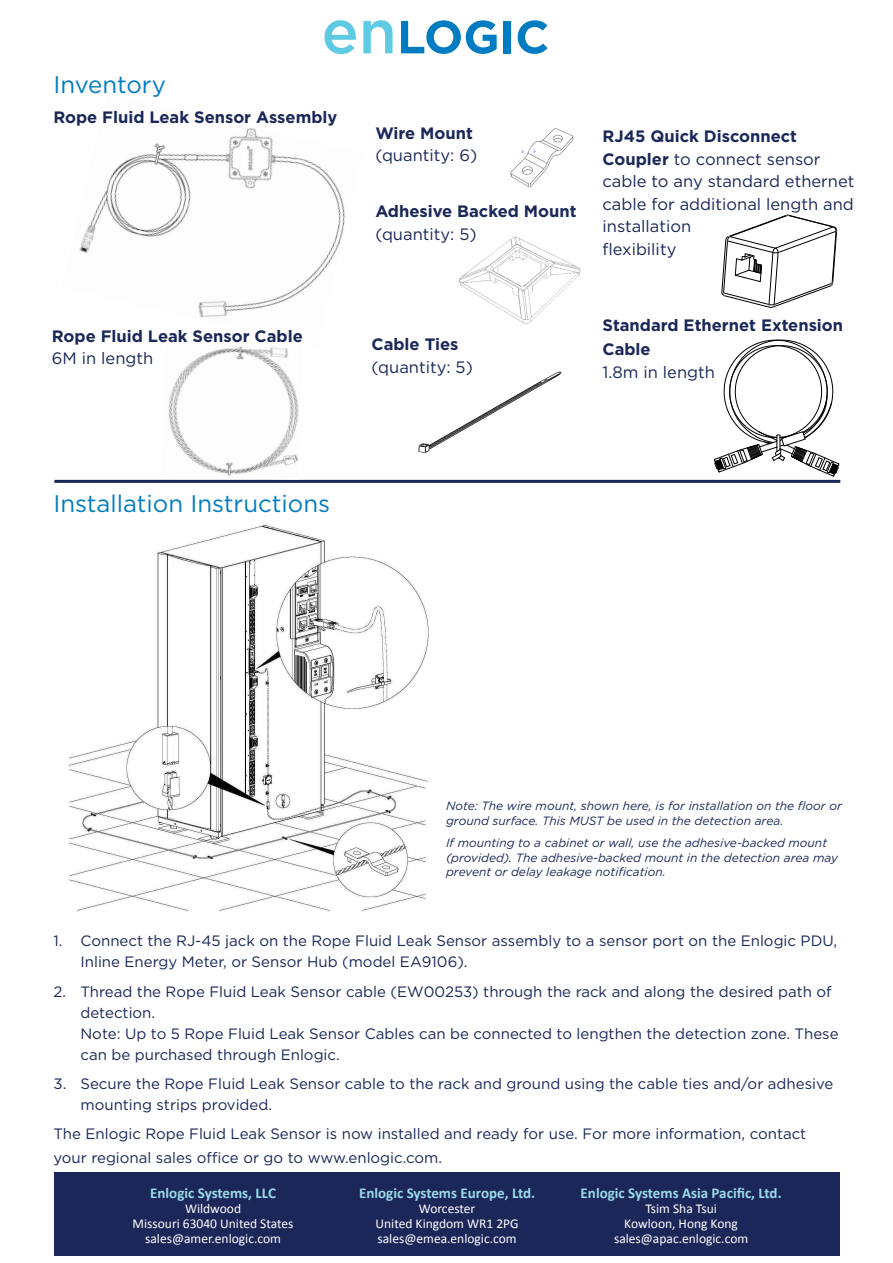
<style>
.page{position:relative;width:893px;height:1263px;background:#fff}
.page>*{position:absolute;margin:0;border:0;box-sizing:border-box;transform-origin:0 0}
.Header_1{font:24px "Gotham";color:#007cc2}
.Header_1-2{font:16.5px/22.5px "Gotham";color:#1a2758}
.Header_1-3{font:700 16.5px/22.5px "Gotham";color:#1a2758}
.CoverBodyText{font:15px/21px "Gotham";color:#1a2758}
.t1{font:700 15px "Calibri";color:#9cdaeb}
.t2{font:13.5px/15px "Calibri";color:#fff;text-align:center}
.ProductsListCover{font:italic 12px/14.4px "Gotham";color:#1a2758}
.s1{font-weight:400}
.s2{font-weight:700}
</style>
<div class="page">
<div style="left:54px;top:1172px;width:785px;height:84px;background:#1a2758"></div>
<svg style="left:324px;top:20px;width:32px;height:34px"></svg>
<svg style="left:363px;top:20px;width:29px;height:33px"></svg>
<svg style="left:401px;top:20px;width:96px;height:34px"></svg>
<div style="left:504px;top:21px;width:7px;height:32px;background:#007cc2"></div>
<svg style="left:518px;top:20px;width:30px;height:34px"></svg>
<img style="left:69px;top:524px;width:360px;height:388px">
<img style="left:459px;top:236px;width:122px;height:88px">
<img style="left:510px;top:128px;width:64px;height:60px">
<img style="left:418px;top:371px;width:144px;height:82px">
<hr style="left:54px;top:480px;width:786px;height:3px;background:#1a2758">
<img style="left:79px;top:128px;width:266px;height:190px">
<img style="left:162px;top:346px;width:140px;height:134px">
<svg style="left:722px;top:215px;width:115px;height:93px"></svg>
<svg style="left:714px;top:340px;width:126px;height:137px"></svg>
<p class="Header_1" style="left:53px;top:69px;width:114px">Inventory</p>
<p class="Header_1-3" style="left:53px;top:106px;width:286px">Rope Fluid Leak Sensor Assembly</p>
<p class="Header_1-3" style="left:52px;top:324px;width:252px">Rope Fluid Leak Sensor Cable<br><span class="s1">6M in length</span></p>
<p class="Header_1-2" style="left:375px;top:121px;width:103px"><span class="s2">Wire Mount </span>(quantity: 6)</p>
<p class="Header_1-3" style="left:375px;top:200px;width:203px">Adhesive Backed Mount <span class="s1">(quantity: 5)</span></p>
<p class="Header_1-2" style="left:372px;top:333px;width:103px"><span class="s2">Cable Ties </span>(quantity: 5)</p>
<p class="Header_1-2" style="left:602px;top:125px;width:254px"><span class="s2">RJ45 Quick Disconnect<br>Coupler</span> to connect sensor cable to any standard ethernet cable for additional length and</p>
<p class="Header_1-2" style="left:602px;top:215px;width:90px">installation</p>
<p class="Header_1-2" style="left:602px;top:237px;width:75px">flexibility</p>
<p class="Header_1-3" style="left:602px;top:313px;width:242px;line-height:24px">Standard Ethernet Extension<br>Cable</p>
<p class="Header_1-2" style="left:602px;top:360px;width:114px">1.8m in length</p>
<p class="Header_1" style="left:53px;top:488px;width:278px">Installation Instructions</p>
<p class="ProductsListCover" style="left:446px;top:798px;width:397px">Note: The wire mount, shown here, is for installation on the floor or ground surface. This MUST be used in the detection area.</p>
<p class="ProductsListCover" style="left:446px;top:836px;width:393px">If mounting to a cabinet or wall, use the adhesive-backed mount (provided). The adhesive-backed mount in the detection area may prevent or delay leakage notification.</p>
<p class="CoverBodyText" style="left:80px;top:930px;width:758px;text-indent:-27px">1. Connect the RJ-45 jack on the Rope Fluid Leak Sensor assembly to a sensor port on the Enlogic PDU,<br>Inline Energy Meter, or Sensor Hub (model EA9106).</p>
<p class="CoverBodyText" style="left:80px;top:981px;width:760px;text-indent:-27px">2. Thread the Rope Fluid Leak Sensor cable (EW00253) through the rack and along the desired path of detection.<br>Note: Up to 5 Rope Fluid Leak Sensor Cables can be connected to lengthen the detection zone. These can be purchased through Enlogic.</p>
<p class="CoverBodyText" style="left:80px;top:1073px;width:754px;text-indent:-27px">3. Secure the Rope Fluid Leak Sensor cable to the rack and ground using the cable ties and/or adhesive mounting strips provided.</p>
<p class="CoverBodyText" style="left:53px;top:1121px;width:754px;line-height:24px">The Enlogic Rope Fluid Leak Sensor is now installed and ready for use. For more information, contact your regional sales office or go to www.enlogic.com.</p>
<p class="t1" style="left:150px;top:1183px;width:127px">Enlogic Systems, LLC</p>
<p class="t2" style="left:185px;top:1201px;width:58px">Wildwood</p>
<p class="t2" style="left:133px;top:1216px;width:162px">Missouri 63040 United States</p>
<p class="t2" style="left:145px;top:1231px;width:137px">sales@amer.enlogic.com</p>
<p class="t1" style="left:359px;top:1183px;width:178px">Enlogic Systems Europe, Ltd.</p>
<p class="t2" style="left:419px;top:1201px;width:58px">Worcester</p>
<p class="t2" style="left:376px;top:1216px;width:145px">United Kingdom WR1 2PG</p>
<p class="t2" style="left:378px;top:1231px;width:141px">sales@emea.enlogic.com</p>
<p class="t1" style="left:581px;top:1183px;width:203px">Enlogic Systems Asia Pacific, Ltd.</p>
<p class="t2" style="left:624px;top:1201px;width:115px">Tsim Sha Tsui<br>Kowloon, Hong Kong</p>
<p class="t2" style="left:614px;top:1231px;width:136px">sales@apac.enlogic.com</p>
</div>
